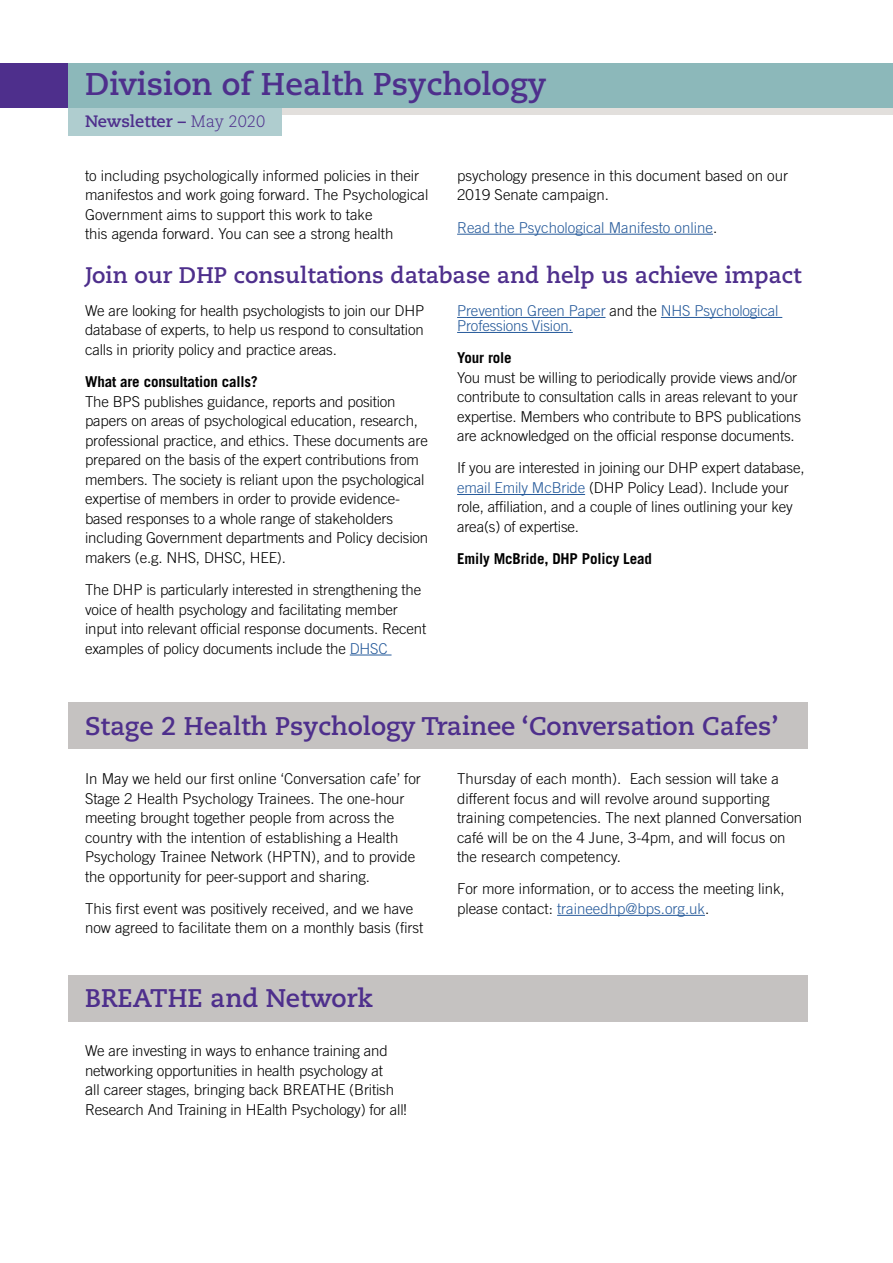
<style>
.page{position:relative;width:893px;height:1263px;background:#fff}
.page>*{position:absolute;margin:0;border:0;box-sizing:border-box;transform-origin:0 0}
.t1{font:700 31.5px "Caecilia LT Pro 75";color:#4e2f8c}
.t2{font:700 25.5px "Caecilia LT Pro 75";color:#4e2f8c}
.t3{font:700 22.5px "Caecilia LT Pro 75";color:#4e2f8c}
.t4{font:700 16.5px "Caecilia LT Pro 75";color:#4e2f8c}
.t5{font:300 15px/19.5px "Trade Gothic LT Std";letter-spacing:-.01em;color:#000}
.t6{font:300 15px/15px "Trade Gothic LT Std";letter-spacing:-.01em;color:#275b9b}
.t7{font:700 15px "Trade Gothic LT Std";letter-spacing:-.01em;color:#000}
.s1{font-family:"Caecilia LT Pro 45";font-weight:300}
.s2{color:#000}
.s3{color:#275b9b}
.s4{font-size:16.5px}
</style>
<div class="page">
<div style="left:91px;top:108px;width:802px;height:7px;background:#e2dfdc"></div>
<div style="left:0;top:64px;width:68px;height:44px;background:#4e2f8c"></div>
<div style="left:68px;top:64px;width:825px;height:44px;background:#8cb8ba"></div>
<div style="left:68px;top:108px;width:214px;height:28px;background:#afcdcf"></div>
<hr style="left:457px;top:234px;width:256px;height:1px;background:#275b9b">
<hr style="left:350px;top:655px;width:42px;height:1px;background:#275b9b">
<hr style="left:457px;top:317px;width:148px;height:1px;background:#275b9b">
<hr style="left:661px;top:317px;width:121px;height:1px;background:#275b9b">
<hr style="left:457px;top:332px;width:116px;height:1px;background:#275b9b">
<hr style="left:457px;top:494px;width:128px;height:1px;background:#275b9b">
<div style="left:68px;top:702px;width:740px;height:47px;background:#c5c2c1"></div>
<hr style="left:557px;top:915px;width:148px;height:1px;background:#275b9b">
<div style="left:68px;top:975px;width:740px;height:46px;background:#c5c2c1"></div>
<h1 class="t1" style="left:85px;top:62px;width:463px">Division of Health Psychology</h1>
<p class="t4" style="left:85px;top:110px;width:182px">Newsletter – <span class="s1">May 2020</span></p>
<p class="t5" style="left:85px;top:166px;width:345px">to including psychologically informed policies in their manifestos and work going forward. The Psychological Government aims to support this work to take<br>this agenda forward. You can see a strong health</p>
<p class="t5" style="left:457px;top:166px;width:332px">psychology presence in this document based on our<br>2019 Senate campaign.</p>
<p class="t6" style="left:457px;top:220px;width:262px">Read the Psychological Manifesto online<span class="s2">.</span></p>
<h3 class="t3" style="left:85px;top:260px;width:718px">Join our DHP consultations database and help us achieve impact</h3>
<p class="t5" style="left:85px;top:301px;width:341px;text-align:justify">We are looking for health psychologists to join our DHP database of experts, to help us respond to consultation calls in priority policy and practice areas.</p>
<p class="t7" style="left:85px;top:373px;width:174px">What are consultation calls?</p>
<p class="t5" style="left:85px;top:391px;width:345px">The BPS publishes guidance, reports and position papers on areas of psychological education, research, professional practice, and ethics. These documents are prepared on the basis of the expert contributions from members. The society is reliant upon the psychological expertise of members in order to provide evidence&shy;based responses to a whole range of stakeholders including Government departments and Policy decision makers (e.g. NHS, DHSC, HEE).</p>
<p class="t5" style="left:85px;top:580px;width:343px">The DHP is particularly interested in strengthening the voice of health psychology and facilitating member input into relevant official response documents. Recent examples of policy documents include the <span class="s3">DHSC</span></p>
<p class="t6" style="left:457px;top:303px;width:323px">Prevention Green Paper <span class="s2">and the</span> NHS Psychological<br>Professions Vision.</p>
<p class="t7" style="left:457px;top:349px;width:56px">Your role</p>
<p class="t5" style="left:457px;top:367px;width:345px">You must be willing to periodically provide views and/or contribute to consultation calls in areas relevant to your expertise. Members who contribute to BPS publications are acknowledged on the official response documents.</p>
<p class="t5" style="left:457px;top:458px;width:349px">If you are interested in joining our DHP expert database, <span class="s3">email Emily McBride</span> (DHP Policy Lead). Include your role, affiliation, and a couple of lines outlining your key area(s) of expertise.</p>
<p class="t7" style="left:457px;top:550px;width:196px">Emily McBride, DHP Policy Lead</p>
<h2 class="t2" style="left:85px;top:708px;width:695px">Stage 2 Health Psychology Trainee ‘Conversation Cafes’</h2>
<p class="t5" style="left:85px;top:769px;width:337px">In May we held our first online ‘Conversation cafe’ for Stage 2 Health Psychology Trainees. The one-hour meeting brought together people from across the country with the intention of establishing a Health Psychology Trainee Network (HPTN), and to provide the opportunity for peer-support and sharing.</p>
<p class="t5" style="left:85px;top:898px;width:340px">This first event was positively received, and we have now agreed to facilitate them on a monthly basis (first</p>
<p class="t5" style="left:457px;top:769px;width:347px">Thursday of each month). Each session will take a different focus and will revolve around supporting training competencies. The next planned Conversation café will be on the 4 June, 3-4pm, and will focus on the research competency.</p>
<p class="t5" style="left:457px;top:879px;width:329px">For more information, or to access the meeting link, please contact: <span class="s3">traineedhp@bps.org.uk</span>.</p>
<h2 class="t2" style="left:85px;top:981px;width:290px">BREATHE and Network</h2>
<p class="t5" style="left:85px;top:1041px;width:323px">We are investing in ways to enhance training and networking opportunities in health psychology at<br><span class="s4">a</span>ll career stages, bringing back BREATHE (British Research And Training in HEalth Psychology) for all!</p>
</div>
